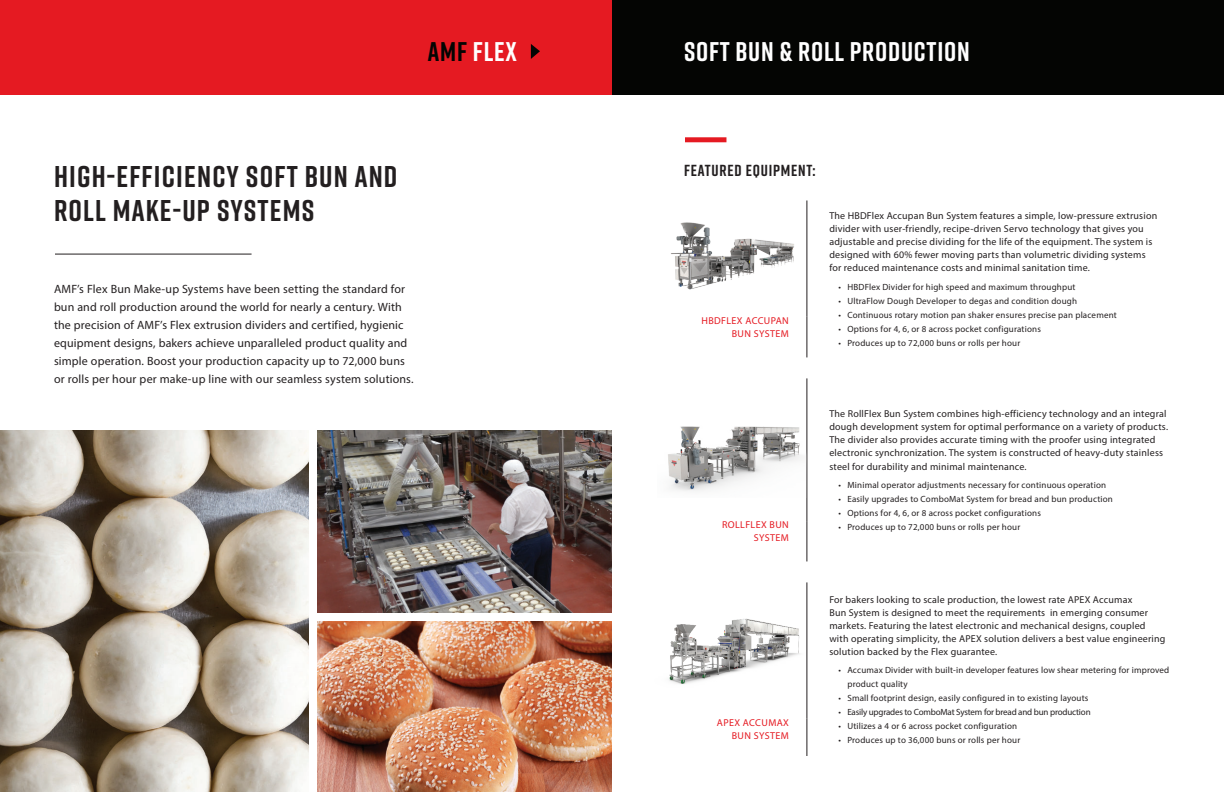
<style>
.page{position:relative;width:1224px;height:792px;background:#fff}
.page>*{position:absolute;margin:0;border:0;box-sizing:border-box;transform-origin:0 0}
.t1{font:700 30px/34px "Rift";letter-spacing:.04em;color:#231f20}
.t2{font:700 27px "Rift";letter-spacing:.03em;color:#fff}
.t3{font:700 16px "Rift";letter-spacing:.05em;color:#231f20}
.t4{font:12px/18px "Myriad Pro";letter-spacing:.015em;color:#231f20}
.t5{font:10px/13px "Myriad Pro";letter-spacing:.02em;color:#231f20}
.t6{font:10px/13px "Myriad Pro";letter-spacing:.04em;color:#e51a22;text-align:right}
.t7{font:9px/14px "Myriad Pro";letter-spacing:.02em;color:#231f20}
.t8{font:9px "Myriad Pro";letter-spacing:-.02em;color:#231f20}
.s1{color:#040503}
</style>
<div class="page">
<img style="left:0;top:430px;width:308px;height:362px">
<img style="left:318px;top:430px;width:294px;height:183px">
<img style="left:318px;top:622px;width:294px;height:170px">
<hr style="left:807px;top:200px;width:1px;height:116px;background:#231f20">
<hr style="left:807px;top:316px;width:1px;height:41px;background:#231f20">
<img style="left:671px;top:222px;width:123px;height:68px">
<hr style="left:807px;top:378px;width:1px;height:143px;background:#231f20">
<hr style="left:807px;top:521px;width:1px;height:40px;background:#231f20">
<img style="left:668px;top:402px;width:139px;height:95px">
<hr style="left:807px;top:582px;width:1px;height:137px;background:#231f20">
<hr style="left:807px;top:719px;width:1px;height:37px;background:#231f20">
<img style="left:669px;top:618px;width:131px;height:66px">
<div style="left:685px;top:137px;width:41px;height:5px;background:#e51a22"></div>
<hr style="left:55px;top:254px;width:197px;height:1px;background:#231f20">
<div style="left:612px;top:0;width:612px;height:94px;background:#040503"></div>
<div style="left:0;top:0;width:612px;height:94px;background:#e51a22"></div>
<svg style="left:531px;top:44px;width:9px;height:15px"></svg>
<h2 class="t2" style="left:428px;top:40px;width:91px"><span class="s1">AMF</span> FLEX</h2>
<h2 class="t2" style="left:684px;top:40px;width:287px">SOFT BUN &amp; ROLL PRODUCTION</h2>
<h1 class="t1" style="left:54px;top:161px;width:345px">HIGH-EFFICIENCY SOFT BUN AND<br>ROLL MAKE-UP SYSTEMS</h1>
<p class="t4" style="left:54px;top:281px;width:361px">AMF’s Flex Bun Make-up Systems have been setting the standard for bun and roll production around the world for nearly a century. With the precision of AMF’s Flex extrusion dividers and certified, hygienic equipment designs, bakers achieve unparalleled product quality and simple operation. Boost your production capacity up to 72,000 buns or rolls per hour per make-up line with our seamless system solutions.</p>
<h3 class="t3" style="left:684px;top:163px;width:133px">FEATURED EQUIPMENT:</h3>
<p class="t6" style="left:701px;top:315px;width:89px">HBDFLEX ACCUPAN<br>BUN SYSTEM</p>
<p class="t5" style="left:829px;top:210px;width:329px">The HBDFlex Accupan Bun System features a simple, low-pressure extrusion divider with user-friendly, recipe-driven Servo technology that gives you adjustable and precise dividing for the life of the equipment. The system is designed with 60% fewer moving parts than volumetric dividing systems for reduced maintenance costs and minimal sanitation time.</p>
<p class="t7" style="left:838px;top:281px;width:239px">• HBDFlex Divider for high speed and maximum throughput</p>
<p class="t7" style="left:838px;top:295px;width:240px">• UltraFlow Dough Developer to degas and condition dough</p>
<p class="t7" style="left:838px;top:309px;width:280px">• Continuous rotary motion pan shaker ensures precise pan placement</p>
<p class="t7" style="left:838px;top:323px;width:204px">• Options for 4, 6, or 8 across pocket configurations</p>
<p class="t7" style="left:838px;top:337px;width:183px">• Produces up to 72,000 buns or rolls per hour</p>
<p class="t5" style="left:829px;top:408px;width:340px">The RollFlex Bun System combines high-efficiency technology and an integral dough development system for optimal performance on a variety of products.<br>The divider also provides accurate timing with the proofer using integrated electronic synchronization. The system is constructed of heavy-duty stainless</p>
<p class="t5" style="left:829px;top:461px;width:199px">steel for durability and minimal maintenance.</p>
<p class="t7" style="left:838px;top:479px;width:269px">• Minimal operator adjustments necessary for continuous operation</p>
<p class="t7" style="left:838px;top:493px;width:276px">• Easily upgrades to ComboMat System for bread and bun production</p>
<p class="t7" style="left:838px;top:507px;width:204px">• Options for 4, 6, or 8 across pocket configurations</p>
<p class="t6" style="left:722px;top:519px;width:68px">ROLLFLEX BUN</p>
<p class="t7" style="left:838px;top:521px;width:183px">• Produces up to 72,000 buns or rolls per hour</p>
<p class="t6" style="left:754px;top:532px;width:37px">SYSTEM</p>
<p class="t6" style="left:717px;top:717px;width:73px">APEX ACCUMAX<br>BUN SYSTEM</p>
<p class="t5" style="left:829px;top:594px;width:338px">For bakers looking to scale production, the lowest rate APEX Accumax<br>Bun System is designed to meet the requirements in emerging consumer markets. Featuring the latest electronic and mechanical designs, coupled with operating simplicity, the APEX solution delivers a best value engineering solution backed by the Flex guarantee.</p>
<p class="t7" style="left:847px;top:664px;width:323px;text-indent:-9px">• Accumax Divider with built-in developer features low shear metering for improved product quality</p>
<p class="t7" style="left:838px;top:692px;width:252px">• Small footprint design, easily configured in to existing layouts</p>
<p class="t8" style="left:838px;top:709px;width:254px">• Easily upgrades to ComboMat System for bread and bun production</p>
<p class="t7" style="left:838px;top:720px;width:180px">• Utilizes a 4 or 6 across pocket configuration</p>
<p class="t7" style="left:838px;top:734px;width:183px">• Produces up to 36,000 buns or rolls per hour</p>
</div>
